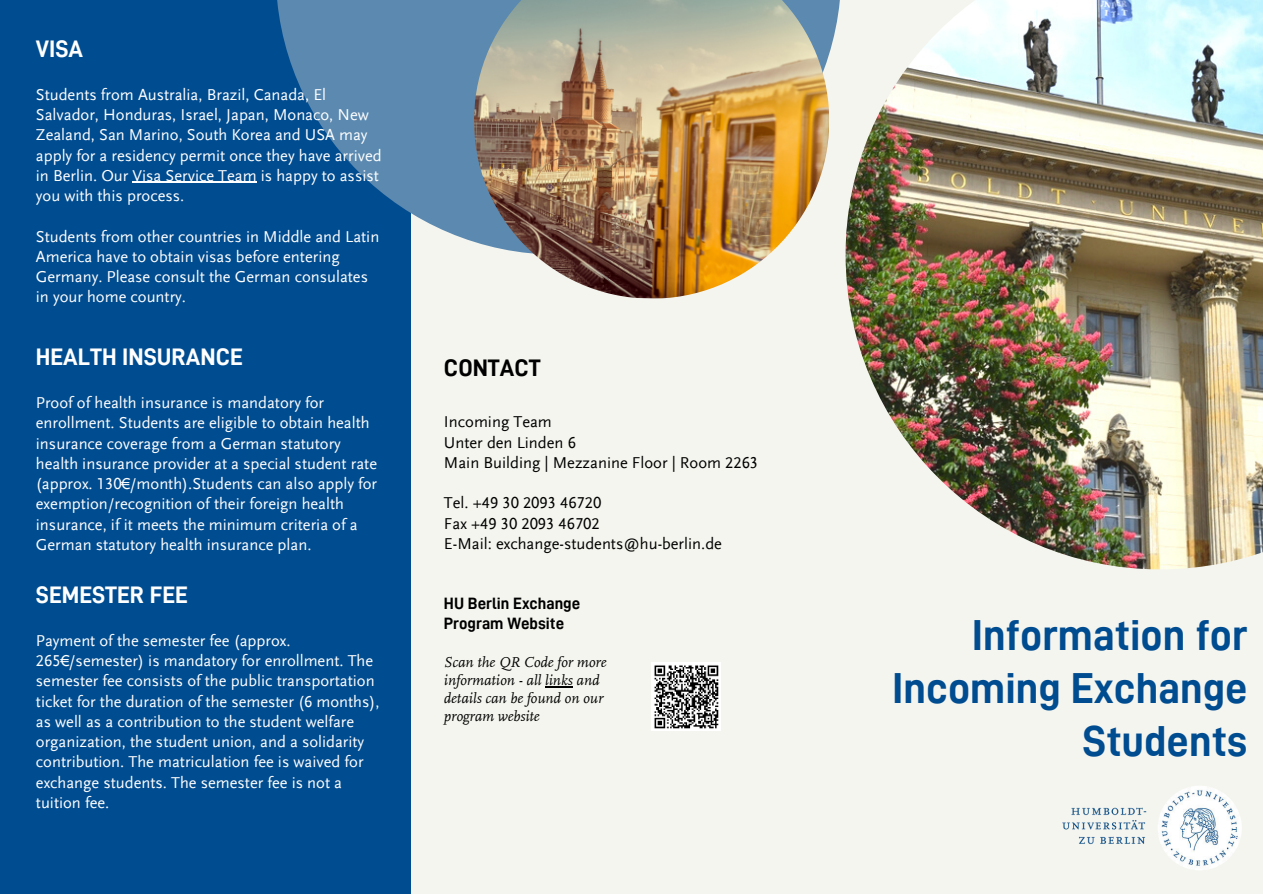
<style>
.page{position:relative;width:1263px;height:894px;background:#fff}
.page>*{position:absolute;margin:0;border:0;box-sizing:border-box;transform-origin:0 0}
.t1{font:43.5px/52.8px "D DIN Bold";color:#004c90;text-align:right}
.t2{font:24px "D DIN Bold";color:#fff}
.t3{font:24px "D DIN Bold";color:#000}
.t4{font:16.5px/20.2px "HU Scala Sans LF";color:#fff}
.t5{font:16.5px/20.2px "HU Scala Sans LF";color:#000}
.t6{font:16.5px/20.2px "D DIN Bold";color:#000}
.t7{font:italic 15px/18px "HU Scala LF";color:#000}
</style>
<div class="page">
<div style="left:0;top:0;width:1263px;height:893px;background:#f5f5ef"></div>
<div style="left:0;top:0;width:631px;height:893px;background:#004c90"></div>
<div style="left:411px;top:0;width:426px;height:893px;background:#f5f5ef"></div>
<svg style="left:545px;top:686px;width:28px;height:1px"></svg>
<svg style="left:277px;top:0;width:563px;height:241px;fill:#5b89b0"></svg>
<img style="left:846px;top:0;width:417px;height:569px">
<img style="left:472px;top:0;width:359px;height:299px">
<img style="left:652px;top:662px;width:68px;height:68px">
<img style="left:1062px;top:786px;width:180px;height:84px">
<hr style="left:133px;top:182px;width:124px;height:1px;background:#fff">
<h2 class="t2" style="left:36px;top:35px;width:49px">VISA</h2>
<p class="t4" style="left:36px;top:85px;width:347px">Students from Australia, Brazil, Canada, El Salvador, Honduras, Israel, Japan, Monaco, New Zealand, San Marino, South Korea and USA may apply for a residency permit once they have arrived in Berlin. Our Visa Service Team is happy to assist you with this process.</p>
<p class="t4" style="left:36px;top:226px;width:345px">Students from other countries in Middle and Latin America have to obtain visas before entering Germany. Please consult the German consulates in your home country.</p>
<h2 class="t2" style="left:36px;top:343px;width:208px">HEALTH INSURANCE</h2>
<p class="t4" style="left:36px;top:392px;width:343px">Proof of health insurance is mandatory for enrollment. Students are eligible to obtain health insurance coverage from a German statutory health insurance provider at a special student rate (approx. 130€/month).Students can also apply for exemption/recognition of their foreign health insurance, if it meets the minimum criteria of a German statutory health insurance plan.</p>
<h2 class="t2" style="left:36px;top:581px;width:154px">SEMESTER FEE</h2>
<p class="t4" style="left:36px;top:630px;width:345px">Payment of the semester fee (approx.<br>265€/semester) is mandatory for enrollment. The semester fee consists of the public transportation ticket for the duration of the semester (6 months), as well as a contribution to the student welfare organization, the student union, and a solidarity contribution. The matriculation fee is waived for exchange students. The semester fee is not a tuition fee.</p>
<h2 class="t3" style="left:444px;top:354px;width:98px">CONTACT</h2>
<p class="t5" style="left:444px;top:412px;width:316px">Incoming Team<br>Unter den Linden 6<br>Main Building | Mezzanine Floor | Room 2263</p>
<p class="t5" style="left:444px;top:493px;width:279px">Tel. +49 30 2093 46720<br>Fax +49 30 2093 46702<br>E-Mail: exchange-students@hu-berlin.de</p>
<p class="t6" style="left:444px;top:592px;width:138px">HU Berlin Exchange<br>Program Website</p>
<p class="t7" style="left:444px;top:653px;width:164px">Scan the QR Code for more information - all links and details can be found on our program website</p>
<h1 class="t1" style="left:892px;top:607px;width:357px">Information for<br>Incoming Exchange<br>Students</h1>
</div>
